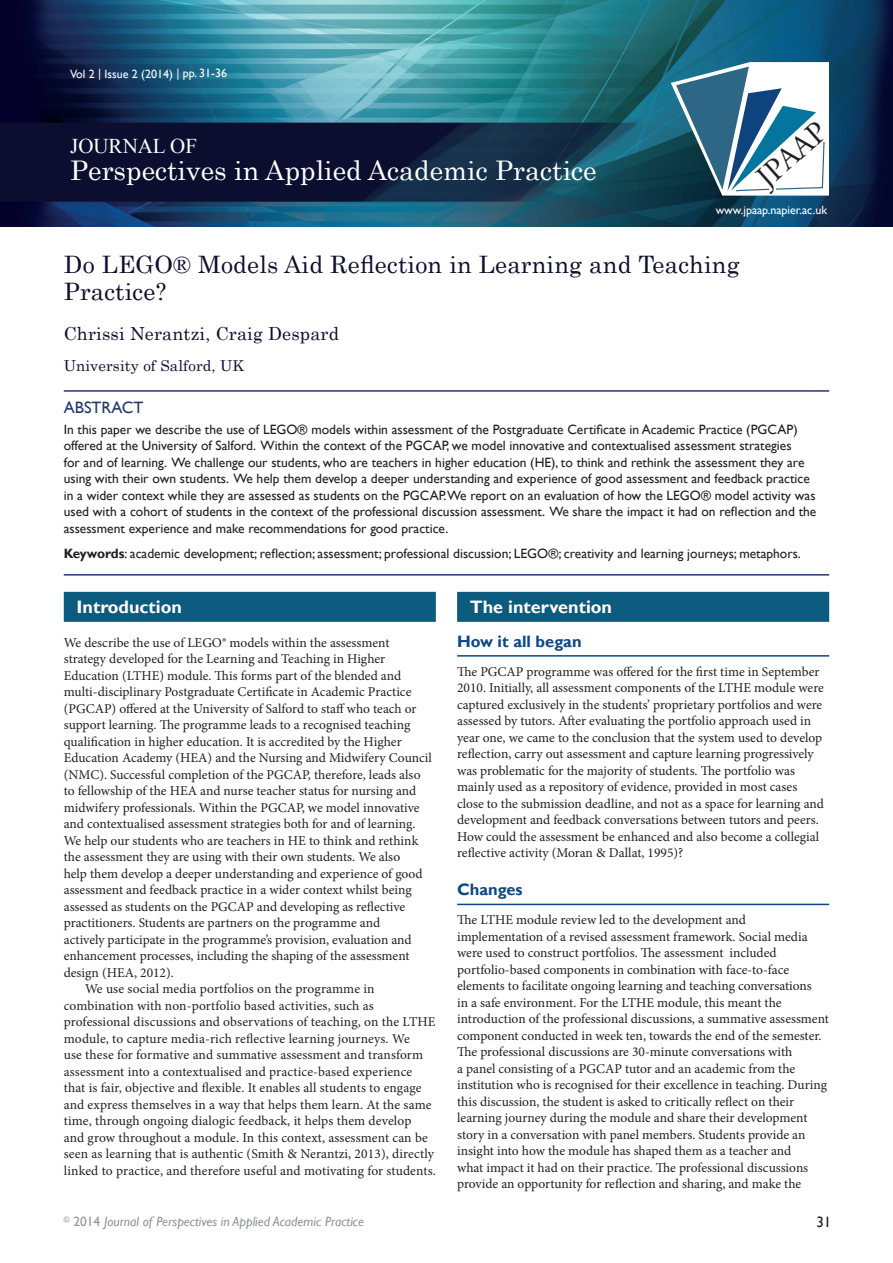
<style>
.page{position:relative;width:893px;height:1263px;background:#fff}
.page>*{position:absolute;margin:0;border:0;box-sizing:border-box;transform-origin:0 0}
.t1{font:31.05px "Adobe Garamond Pro";color:#231f20}
.t2{font:27px "Century";color:#fff}
.t3{font:24px/27px "Century";letter-spacing:.01em;color:#0d0f2f}
.t4{font:21px "Times New Roman";color:#fff}
.t5{font:18px "Century";letter-spacing:.01em;color:#0d0f2f}
.t6{font:700 18px "Gill Sans";color:#fff}
.t7{font:700 16.5px "Gill Sans";color:#0d4785}
.t8{font:16.5px "Gill Sans";color:#20386e}
.t9{font:15px "Century";letter-spacing:.01em;color:#0d0f2f}
.t10{font:15px "Gill Sans";color:#231f20}
.t11{font:13.5px/16.5px "Minion Pro";color:#231f20}
.t12{font:13.5px/16.5px "Gill Sans";color:#231f20}
.t13{font:italic 13.5px "Gill Sans";color:#939598}
.t14{font:12px "Gill Sans";color:#fff}
.s1{font-weight:700}
.s2{font-style:normal}
</style>
<div class="page">
<img style="left:0;top:0;width:893px;height:226px">
<svg style="left:671px;top:62px;width:158px;height:134px"></svg>
<div style="left:769px;top:186px;width:7px;height:7px;background:#fff"></div>
<div style="left:64px;top:592px;width:372px;height:30px;background:#0c5a7e"></div>
<div style="left:457px;top:592px;width:372px;height:30px;background:#0c5a7e"></div>
<hr style="left:457px;top:655px;width:372px;height:2px;background:#0d4785">
<hr style="left:457px;top:904px;width:372px;height:1px;background:#0d4785">
<hr style="left:64px;top:390px;width:765px;height:2px;background:#20386e">
<hr style="left:64px;top:574px;width:765px;height:2px;background:#20386e">
<p class="t14" style="left:70px;top:67px;width:158px">Vol 2 | Issue 2 (2014) | pp. 31-36</p>
<h3 class="t4" style="left:70px;top:132px;width:128px">JOURNAL OF</h3>
<h2 class="t2" style="left:70px;top:148px;width:528px">Perspectives in Applied Academic Practice</h2>
<h1 class="t1" style="left:749px;top:168px;width:84px;rotate:-42deg">JPAAP</h1>
<p class="t14" style="left:716px;top:203px;width:113px">www.jpaap.napier.ac.uk</p>
<h3 class="t3" style="left:64px;top:249px;width:677px">Do LEGO® Models Aid Reflection in Learning and Teaching<br>Practice?</h3>
<h3 class="t5" style="left:64px;top:318px;width:277px">Chrissi Nerantzi, Craig Despard</h3>
<p class="t9" style="left:64px;top:353px;width:182px">University of Salford, UK</p>
<p class="t8" style="left:64px;top:398px;width:81px">ABSTRACT</p>
<p class="t12" style="left:64px;top:421px;width:754px">In this paper we describe the use of LEGO® models within assessment of the Postgraduate Certificate in Academic Practice (PGCAP) offered at the University of Salford. Within the context of the PGCAP, we model innovative and contextualised assessment strategies<br>for and of learning. We challenge our students, who are teachers in higher education (HE), to think and rethink the assessment they are using with their own students. We help them develop a deeper understanding and experience of good assessment and feedback practice in a wider context while they are assessed as students on the PGCAP.We report on an evaluation of how the LEGO® model activity was used with a cohort of students in the context of the professional discussion assessment. We share the impact it had on reflection and the assessment experience and make recommendations for good practice.</p>
<p class="t12" style="left:64px;top:545px;width:738px"><span class="s1">Keywords</span>: academic development; reflection; assessment; professional discussion; LEGO®; creativity and learning journeys; metaphors.</p>
<h3 class="t6" style="left:77px;top:596px;width:107px">Introduction</h3>
<p class="t11" style="left:64px;top:634px;width:327px">We describe the use of LEGO® models within the assessment</p>
<p class="t11" style="left:64px;top:651px;width:323px">strategy developed for the Learning and Teaching in Higher</p>
<p class="t11" style="left:64px;top:667px;width:339px">Education (LTHE) module. This forms part of the blended and</p>
<p class="t11" style="left:64px;top:684px;width:349px">multi-disciplinary Postgraduate Certificate in Academic Practice</p>
<p class="t11" style="left:64px;top:700px;width:354px">(PGCAP) offered at the University of Salford to staff who teach or</p>
<p class="t11" style="left:64px;top:717px;width:348px">support learning. The programme leads to a recognised teaching</p>
<p class="t11" style="left:64px;top:733px;width:339px">qualification in higher education. It is accredited by the Higher</p>
<p class="t11" style="left:64px;top:750px;width:370px">Education Academy (HEA) and the Nursing and Midwifery Council</p>
<p class="t11" style="left:64px;top:766px;width:358px">(NMC). Successful completion of the PGCAP, therefore, leads also</p>
<p class="t11" style="left:64px;top:783px;width:354px">to fellowship of the HEA and nurse teacher status for nursing and</p>
<p class="t11" style="left:64px;top:799px;width:357px">midwifery professionals. Within the PGCAP, we model innovative</p>
<p class="t11" style="left:64px;top:816px;width:353px">and contextualised assessment strategies both for and of learning.</p>
<p class="t11" style="left:64px;top:832px;width:356px">We help our students who are teachers in HE to think and rethink</p>
<p class="t11" style="left:64px;top:849px;width:338px">the assessment they are using with their own students. We also</p>
<p class="t11" style="left:64px;top:865px;width:360px">help them develop a deeper understanding and experience of good</p>
<p class="t11" style="left:64px;top:881px;width:349px">assessment and feedback practice in a wider context whilst being</p>
<p class="t11" style="left:64px;top:898px;width:343px">assessed as students on the PGCAP and developing as reflective</p>
<p class="t11" style="left:64px;top:914px;width:318px">practitioners. Students are partners on the programme and</p>
<p class="t11" style="left:64px;top:931px;width:349px">actively participate in the programme’s provision, evaluation and</p>
<p class="t11" style="left:64px;top:947px;width:347px">enhancement processes, including the shaping of the assessment</p>
<p class="t11" style="left:64px;top:964px;width:112px">design (HEA, 2012).</p>
<p class="t11" style="left:85px;top:980px;width:291px">We use social media portfolios on the programme in</p>
<p class="t11" style="left:64px;top:997px;width:311px">combination with non-portfolio based activities, such as</p>
<p class="t11" style="left:64px;top:1013px;width:373px">professional discussions and observations of teaching, on the LTHE</p>
<p class="t11" style="left:64px;top:1030px;width:347px">module, to capture media-rich reflective learning journeys. We</p>
<p class="t11" style="left:64px;top:1046px;width:361px">use these for formative and summative assessment and transform</p>
<p class="t11" style="left:64px;top:1063px;width:350px">assessment into a contextualised and practice-based experience</p>
<p class="t11" style="left:64px;top:1079px;width:359px">that is fair, objective and flexible. It enables all students to engage</p>
<p class="t11" style="left:64px;top:1096px;width:369px">and express themselves in a way that helps them learn. At the same</p>
<p class="t11" style="left:64px;top:1112px;width:349px">time, through ongoing dialogic feedback, it helps them develop</p>
<p class="t11" style="left:64px;top:1129px;width:366px">and grow throughout a module. In this context, assessment can be</p>
<p class="t11" style="left:64px;top:1145px;width:372px">seen as learning that is authentic (Smith &amp; Nerantzi, 2013), directly</p>
<p class="t11" style="left:64px;top:1162px;width:374px">linked to practice, and therefore useful and motivating for students.</p>
<p class="t13" style="left:64px;top:1214px;width:302px"><sup>©</sup> <span class="s2">2014</span> Journal of Perspectives in Applied Academic Practice</p>
<h3 class="t6" style="left:470px;top:596px;width:144px">The intervention</h3>
<p class="t7" style="left:457px;top:631px;width:126px">How it all began</p>
<p class="t11" style="left:457px;top:663px;width:368px">The PGCAP programme was offered for the first time in September 2010. Initially, all assessment components of the LTHE module were captured exclusively in the students’ proprietary portfolios and were assessed by tutors. After evaluating the portfolio approach used in year one, we came to the conclusion that the system used to develop reflection, carry out assessment and capture learning progressively was problematic for the majority of students. The portfolio was mainly used as a repository of evidence, provided in most cases close to the submission deadline, and not as a space for learning and development and feedback conversations between tutors and peers.<br>How could the assessment be enhanced and also become a collegial reflective activity (Moran &amp; Dallat, 1995)?</p>
<p class="t7" style="left:457px;top:880px;width:67px">Changes</p>
<p class="t11" style="left:457px;top:912px;width:373px">The LTHE module review led to the development and implementation of a revised assessment framework. Social media were used to construct portfolios. The assessment included portfolio-based components in combination with face-to-face elements to facilitate ongoing learning and teaching conversations<br>in a safe environment. For the LTHE module, this meant the introduction of the professional discussions, a summative assessment component conducted in week ten, towards the end of the semester.<br>The professional discussions are 30-minute conversations with<br>a panel consisting of a PGCAP tutor and an academic from the institution who is recognised for their excellence in teaching. During this discussion, the student is asked to critically reflect on their learning journey during the module and share their development story in a conversation with panel members. Students provide an insight into how the module has shaped them as a teacher and<br>what impact it had on their practice. The professional discussions provide an opportunity for reflection and sharing, and make the</p>
<p class="t10" style="left:816px;top:1213px;width:16px">31</p>
</div>
